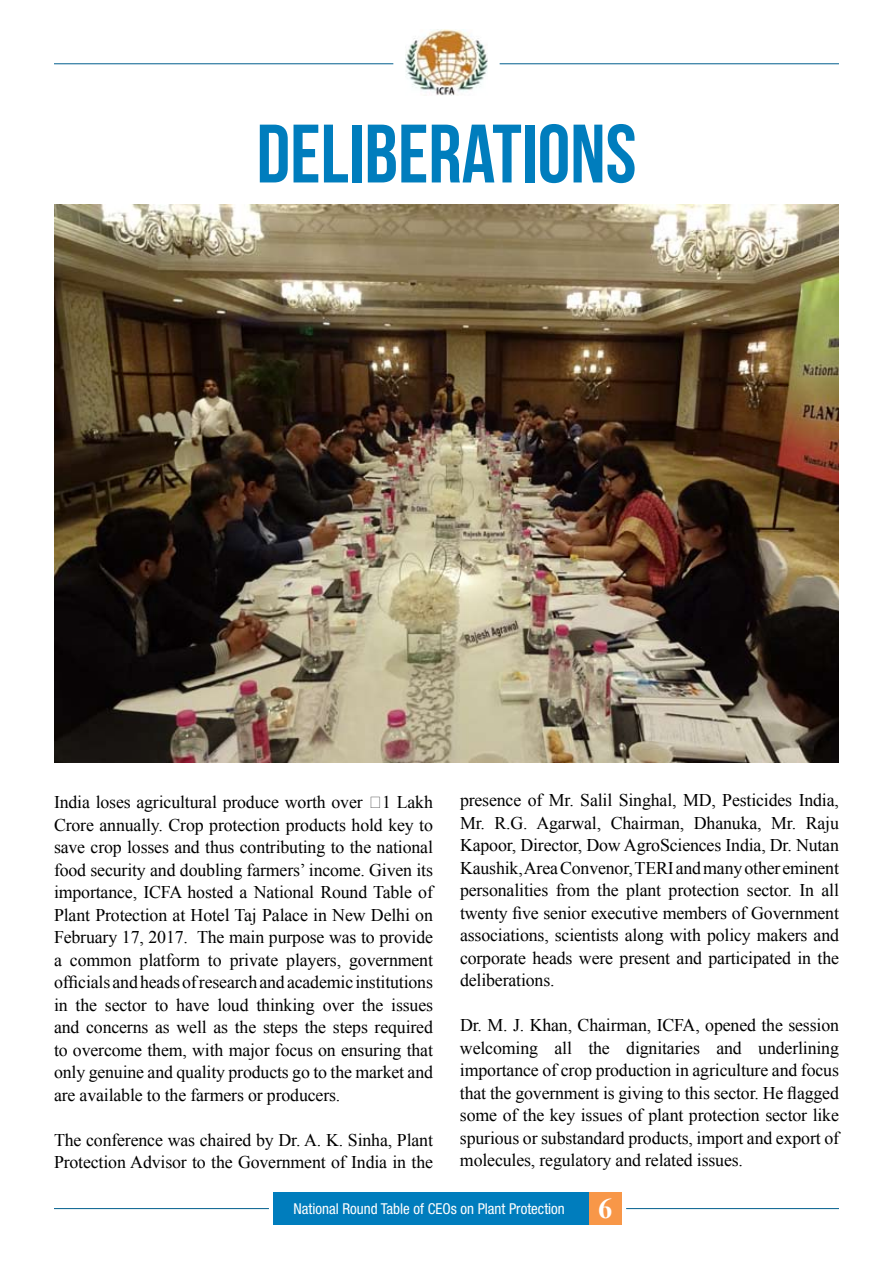
<style>
.page{position:relative;width:893px;height:1263px;background:#fff}
.page>*{position:absolute;margin:0;border:0;box-sizing:border-box;transform-origin:0 0}
.t1{font:82.65px "Bebas Neue";color:#007dbd}
.t2{font:17.85px/22.5px "Times New Roman";letter-spacing:-.01em;color:#000;text-align:justify}
.t3{font:condensed 15px "Helvetica Neue LT Std";color:#fff}
.s1{font-family:"Times New Roman";font-weight:700;font-stretch:normal;font-size:28.5px}
</style>
<div class="page">
<img style="left:405px;top:29px;width:83px;height:67px">
<hr style="left:54px;top:63px;width:339px;height:1px;background:#005e8d">
<hr style="left:500px;top:63px;width:339px;height:1px;background:#005e8d">
<img style="left:54px;top:205px;width:785px;height:558px">
<div style="left:283px;top:1192px;width:339px;height:32px;background:#f89748"></div>
<div style="left:273px;top:1192px;width:315px;height:32px;background:#007dbd"></div>
<hr style="left:54px;top:1208px;width:215px;height:1px;background:#005e8d">
<hr style="left:626px;top:1208px;width:213px;height:1px;background:#005e8d">
<h1 class="t1" style="left:256px;top:108px;width:381px">DELIBERATIONS</h1>
<p class="t2" style="left:460px;top:789px;width:381px">presence of Mr. Salil Singhal, MD, Pesticides India, Mr. R.G. Agarwal, Chairman, Dhanuka, Mr. Raju Kapoor, Director, Dow AgroSciences India, Dr. Nutan Kaushik, Area Convenor, TERI and many other eminent personalities from the plant protection sector. In all twenty five senior executive members of Government associations, scientists along with policy makers and corporate heads were present and participated in the deliberations.</p>
<p class="t2" style="left:460px;top:1014px;width:381px">Dr. M. J. Khan, Chairman, ICFA, opened the session welcoming all the dignitaries and underlining importance of crop production in agriculture and focus that the government is giving to this sector. He flagged some of the key issues of plant protection sector like spurious or substandard products, import and export of molecules, regulatory and related issues.</p>
<p class="t3" style="left:293px;top:1200px;width:320px">National Round Table of CEOs on Plant Protection <span class="s1">6</span></p>
<p class="t2" style="left:54px;top:791px;width:381px">India loses agricultural produce worth over ₹1 Lakh Crore annually. Crop protection products hold key to save crop losses and thus contributing to the national food security and doubling farmers’ income. Given its importance, ICFA hosted a National Round Table of Plant Protection at Hotel Taj Palace in New Delhi on February 17, 2017. The main purpose was to provide a common platform to private players, government officials and heads of research and academic institutions in the sector to have loud thinking over the issues and concerns as well as the steps the steps required to overcome them, with major focus on ensuring that only genuine and quality products go to the market and are available to the farmers or producers.</p>
<p class="t2" style="left:54px;top:1128px;width:381px">The conference was chaired by Dr. A. K. Sinha, Plant<br>Protection Advisor to the Government of India in the</p>
</div>
